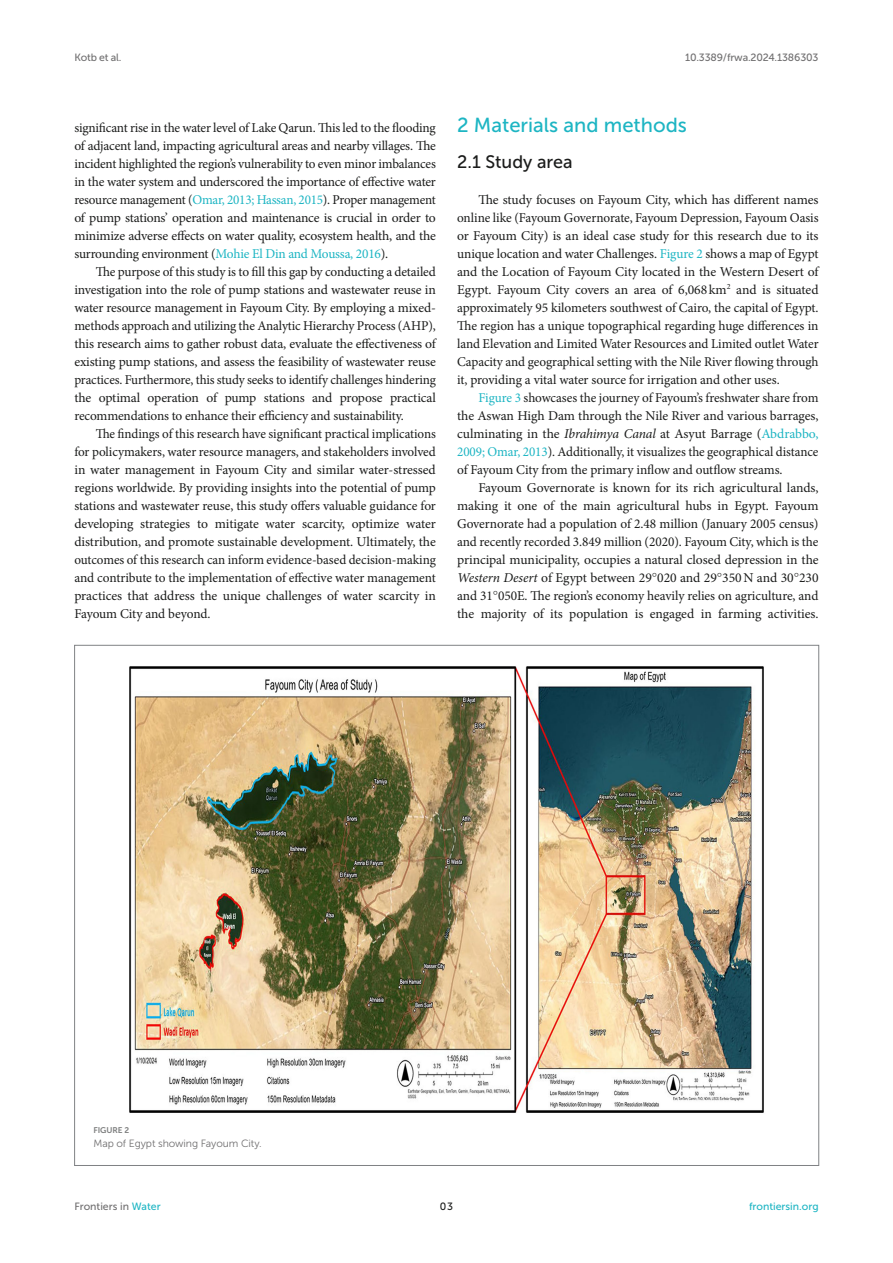
<style>
.page{position:relative;width:893px;height:1263px;background:#fff}
.page>*{position:absolute;margin:0;border:0;box-sizing:border-box;transform-origin:0 0}
.HEAD_1{font:20.25px "Museo Sans 500";color:#1db5c3}
.HEAD_2_after_HEAD_1{font:18px "Museo Sans 500";color:#1b1c1b}
.TEXT{font:13.5px/18px "Minion Pro";letter-spacing:-.015em;color:#1b1c1b;text-align:justify}
.TEXT_FLUSH{font:13.5px/18px "Minion Pro";letter-spacing:-.005em;color:#1b1c1b;text-align:justify}
.t1{font:10.5px "Museo Sans 500";letter-spacing:-.015em;color:#706f70}
.FIG_LEG{font:10.5px "Museo Sans 300";letter-spacing:-.01em;color:#706f70}
.t2{font:10.5px "Museo Sans 500";color:#1db5c3}
.t3{font:10.5px "Museo Sans 500";color:#1b1c1b}
.FIG_HD{font:8.25px "Museo Sans 700";letter-spacing:-.01em;color:#7e7f7f}
.s1{color:#1db5c3}
.s2{font-style:italic}
.s3{font-family:"STIX"}
</style>
<div class="page">
<img style="left:129px;top:666px;width:635px;height:447px">
<p class="t1" style="left:74px;top:51px;width:49px">Kotb et al.</p>
<p class="t1" style="left:685px;top:51px;width:135px">10.3389/frwa.2024.1386303</p>
<p class="TEXT" style="left:74px;top:119px;width:363px">significant rise in the water level of Lake Qarun. This led to the flooding of adjacent land, impacting agricultural areas and nearby villages. The incident highlighted the region’s vulnerability to even minor imbalances in the water system and underscored the importance of effective water resource management (<span class="s1">Omar, 2013; Hassan, 2015</span>). Proper management of pump stations’ operation and maintenance is crucial in order to minimize adverse effects on water quality, ecosystem health, and the surrounding environment (<span class="s1">Mohie El Din and Moussa, 2016</span>).</p>
<p class="TEXT" style="left:74px;top:263px;width:363px;text-indent:21px">The purpose of this study is to fill this gap by conducting a detailed investigation into the role of pump stations and wastewater reuse in water resource management in Fayoum City. By employing a mixed&shy;methods approach and utilizing the Analytic Hierarchy Process (AHP), this research aims to gather robust data, evaluate the effectiveness of existing pump stations, and assess the feasibility of wastewater reuse practices. Furthermore, this study seeks to identify challenges hindering the optimal operation of pump stations and propose practical recommendations to enhance their efficiency and sustainability.</p>
<p class="TEXT" style="left:74px;top:425px;width:363px;text-indent:21px">The findings of this research have significant practical implications for policymakers, water resource managers, and stakeholders involved in water management in Fayoum City and similar water-stressed regions worldwide. By providing insights into the potential of pump stations and wastewater reuse, this study offers valuable guidance for developing strategies to mitigate water scarcity, optimize water distribution, and promote sustainable development. Ultimately, the outcomes of this research can inform evidence-based decision-making and contribute to the implementation of effective water management practices that address the unique challenges of water scarcity in Fayoum City and beyond.</p>
<p class="HEAD_1" style="left:457px;top:114px;width:231px">2 Materials and methods</p>
<p class="HEAD_2_after_HEAD_1" style="left:457px;top:152px;width:117px">2.1 Study area</p>
<p class="TEXT_FLUSH" style="left:457px;top:191px;width:363px;text-indent:21px">The study focuses on Fayoum City, which has different names online like (Fayoum Governorate, Fayoum Depression, Fayoum Oasis or Fayoum City) is an ideal case study for this research due to its unique location and water Challenges. <span class="s1">Figure 2</span> shows a map of Egypt and the Location of Fayoum City located in the Western Desert of Egypt. Fayoum City covers an area of 6,068km<sup>2</sup> and is situated approximately 95 kilometers southwest of Cairo, the capital of Egypt.<br>The region has a unique topographical regarding huge differences in land Elevation and Limited Water Resources and Limited outlet Water Capacity and geographical setting with the Nile River flowing through it, providing a vital water source for irrigation and other uses.</p>
<p class="TEXT" style="left:457px;top:389px;width:363px;text-indent:21px"><span class="s1">Figure 3</span> showcases the journey of Fayoum’s freshwater share from the Aswan High Dam through the Nile River and various barrages, culminating in the <span class="s2">Ibrahimya Canal</span> at Asyut Barrage (<span class="s1">Abdrabbo, 2009; Omar, 2013</span>). Additionally, it visualizes the geographical distance of Fayoum City from the primary inflow and outflow streams.</p>
<p class="TEXT" style="left:457px;top:479px;width:363px;text-indent:21px">Fayoum Governorate is known for its rich agricultural lands, making it one of the main agricultural hubs in Egypt. Fayoum Governorate had a population of 2.48 million (January 2005 census) and recently recorded 3.849 million (2020). Fayoum City, which is the principal municipality, occupies a natural closed depression in the <span class="s2">Western Desert</span> of Egypt between 29<span class="s3">°</span>020 and 29<span class="s3">°</span>350N and 30<span class="s3">°</span>230 and 31<span class="s3">°</span>050E. The region’s economy heavily relies on agriculture, and the majority of its population is engaged in farming activities.</p>
<p class="FIG_HD" style="left:94px;top:1125px;width:37px">FIGURE 2</p>
<p class="FIG_LEG" style="left:94px;top:1137px;width:170px">Map of Egypt showing Fayoum City.</p>
<p class="t1" style="left:74px;top:1200px;width:88px">Frontiers in <span class="s1">Water</span></p>
<p class="t3" style="left:440px;top:1200px;width:15px">03</p>
<p class="t2" style="left:749px;top:1200px;width:71px">frontiersin.org</p>
</div>
